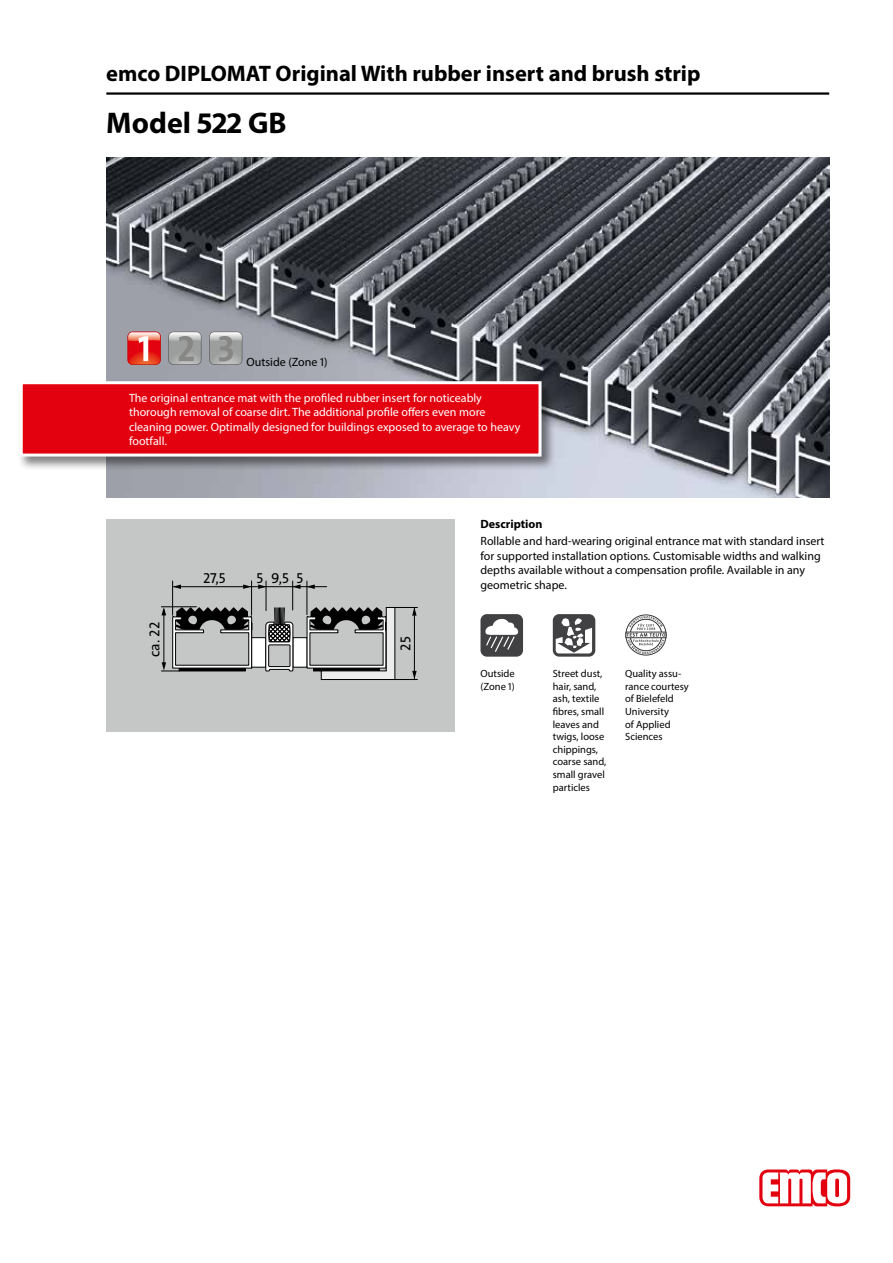
<style>
.page{position:relative;width:893px;height:1263px;background:#fff}
.page>*{position:absolute;margin:0;border:0;box-sizing:border-box;transform-origin:0 0}
.t1{font:700 30px "Myriad Pro";color:#000}
.t2{font:700 22.5px "Myriad Pro";color:#000}
.t3{font:14.55px "The Sans Os F";color:#000}
.t4{font:12px/14.4px "Myriad Pro";color:#000}
.t5{font:12px/14.4px "Myriad Pro";color:#fff}
.t6{font:700 12px "Myriad Pro";color:#000}
.t7{font:10.5px/12.6px "Myriad Pro";color:#000}
</style>
<div class="page">
<img style="left:106px;top:157px;width:723px;height:340px">
<hr style="left:106px;top:92px;width:723px;height:3px;background:#000">
<svg style="left:759px;top:1169px;width:91px;height:37px"></svg>
<div style="left:18px;top:379px;width:538px;height:92px;background:#000;opacity:.5"></div>
<div style="left:21px;top:383px;width:519px;height:72px;background:#e3000f"></div>
<div style="left:20px;top:381px;width:522px;height:76px;border:3px solid #fff"></div>
<svg style="left:168px;top:332px;width:33px;height:33px"></svg>
<svg style="left:209px;top:332px;width:33px;height:33px"></svg>
<svg style="left:128px;top:332px;width:33px;height:33px"></svg>
<div style="left:106px;top:519px;width:349px;height:212px;background:#c5c6c6"></div>
<div style="left:252px;top:638px;width:14px;height:29px;background:#fff"></div>
<hr style="left:174px;top:586px;width:78px;height:1px;background:#000">
<svg style="left:243px;top:584px;width:8px;height:5px"></svg>
<svg style="left:173px;top:584px;width:8px;height:5px"></svg>
<hr style="left:172px;top:581px;width:1px;height:34px;background:#000">
<hr style="left:251px;top:581px;width:1px;height:34px;background:#000">
<hr style="left:161px;top:606px;width:35px;height:1px;background:#000">
<hr style="left:251px;top:586px;width:76px;height:1px;background:#000">
<svg style="left:161px;top:607px;width:91px;height:65px"></svg>
<svg style="left:258px;top:581px;width:159px;height:99px"></svg>
<div style="left:480px;top:614px;width:43px;height:43px;background:#414042;border-radius:6px"></div>
<svg style="left:485px;top:618px;width:34px;height:34px"></svg>
<svg style="left:553px;top:614px;width:42px;height:43px"></svg>
<svg style="left:556px;top:618px;width:36px;height:35px"></svg>
<svg style="left:625px;top:614px;width:43px;height:43px"></svg>
<div style="left:626px;top:615px;width:40px;height:40px;border:1px solid #3b3b3a;border-radius:50%"></div>
<svg style="left:626px;top:616px;width:40px;height:38px"></svg>
<h2 class="t2" style="left:106px;top:59px;width:596px">emco DIPLOMAT Original With rubber insert and brush strip</h2>
<h1 class="t1" style="left:106px;top:103px;width:182px">Model 522 GB</h1>
<p class="t4" style="left:247px;top:354px;width:82px">Outside (Zone 1)</p>
<p class="t5" style="left:129px;top:390px;width:393px">The original entrance mat with the profiled rubber insert for noticeably thorough removal of coarse dirt. The additional profile offers even more cleaning power. Optimally designed for buildings exposed to average to heavy footfall.</p>
<p class="t3" style="left:145px;top:657px;width:36px;rotate:-90deg">ca. 22</p>
<p class="t3" style="left:203px;top:569px;width:24px">27,5</p>
<p class="t3" style="left:256px;top:569px;width:48px">5 9,5 5</p>
<p class="t3" style="left:396px;top:651px;width:16px;rotate:-90deg">25</p>
<p class="t6" style="left:480px;top:516px;width:63px">Description</p>
<p class="t4" style="left:480px;top:534px;width:346px">Rollable and hard-wearing original entrance mat with standard insert for supported installation options. Customisable widths and walking depths available without a compensation profile. Available in any geometric shape.</p>
<p class="t7" style="left:480px;top:667px;width:36px">Outside (Zone 1)</p>
<p class="t7" style="left:553px;top:667px;width:55px">Street dust, hair, sand, ash, textile fibres, small leaves and twigs, loose chippings, coarse sand, small gravel particles</p>
<p class="t7" style="left:625px;top:667px;width:65px">Quality assu&shy;rance courtesy of Bielefeld<br>University<br>of Applied<br>Sciences</p>
</div>
